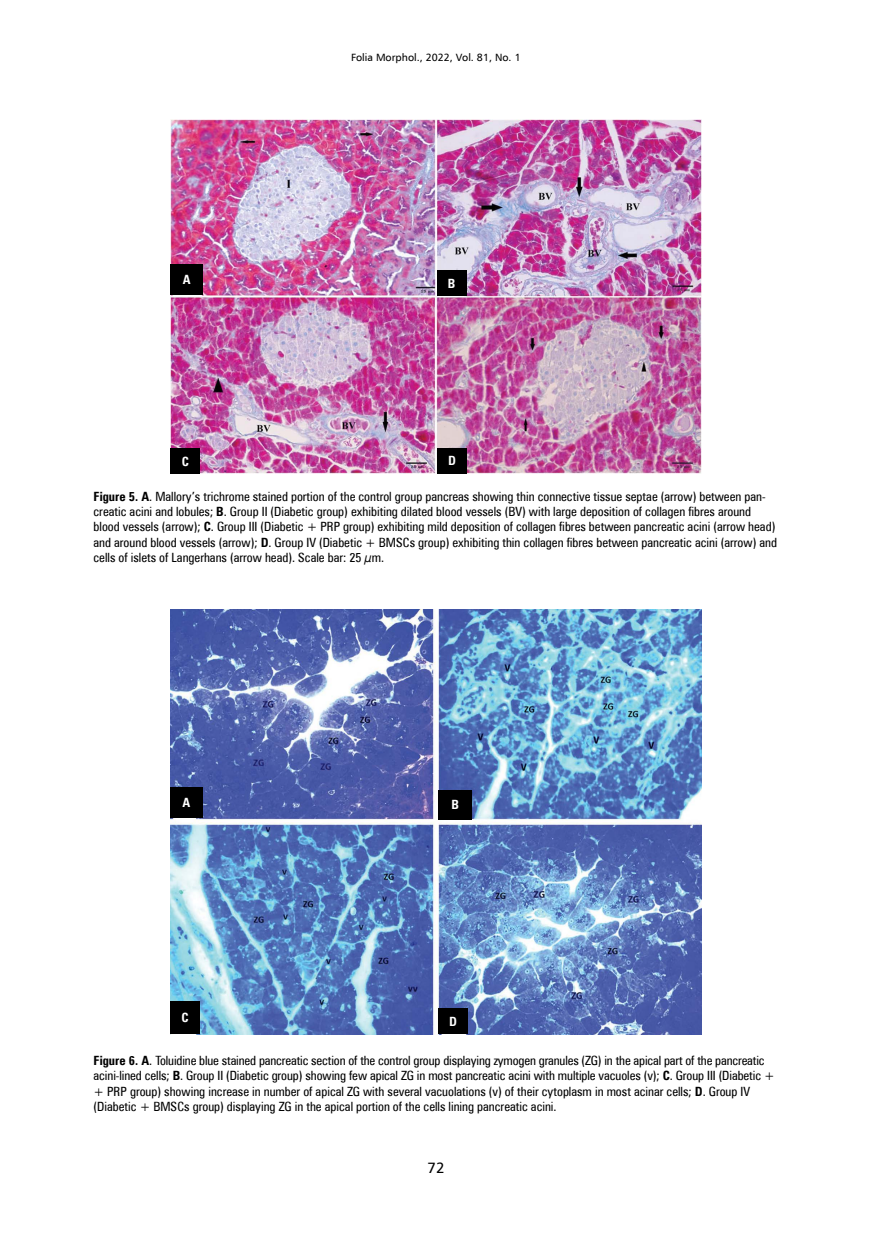
<style>
.page{position:relative;width:872px;height:1234px;background:#fff}
.page>*{position:absolute;margin:0;border:0;box-sizing:border-box;transform-origin:0 0}
.t1{font:15px "Humnst 777 EU";color:#000}
.t2{font:12.75px/15.3px "Zurich Cn EU";color:#000}
.t3{font:700 12.75px "Zurich Cn EU";color:#fff}
.t4{font:10.5px "Humnst 777 EU";color:#000}
.s1{font-weight:700}
</style>
<div class="page">
<img style="left:170px;top:119px;width:532px;height:354px">
<img style="left:170px;top:609px;width:532px;height:424px">
<div style="left:171px;top:264px;width:32px;height:31px;background:#000"></div>
<div style="left:437px;top:270px;width:29px;height:26px;background:#000"></div>
<div style="left:171px;top:448px;width:29px;height:25px;background:#000"></div>
<div style="left:437px;top:448px;width:29px;height:25px;background:#000"></div>
<div style="left:170px;top:787px;width:32px;height:31px;background:#000"></div>
<div style="left:438px;top:790px;width:34px;height:29px;background:#000"></div>
<div style="left:170px;top:1000px;width:30px;height:33px;background:#000"></div>
<div style="left:438px;top:1008px;width:30px;height:25px;background:#000"></div>
<p class="t4" style="left:351px;top:50px;width:171px">Folia Morphol., 2022, Vol. 81, No. 1</p>
<p class="t3" style="left:183px;top:271px;width:9px">A</p>
<p class="t3" style="left:448px;top:275px;width:9px">B</p>
<p class="t3" style="left:182px;top:453px;width:9px">C</p>
<p class="t3" style="left:448px;top:452px;width:9px">D</p>
<p class="t2" style="left:94px;top:488px;width:685px"><span class="s1">Figure 5. A</span>. Mallory’s trichrome stained portion of the control group pancreas showing thin connective tissue septae (arrow) between pan&shy;creatic acini and lobules; <span class="s1">B</span>. Group II (Diabetic group) exhibiting dilated blood vessels (BV) with large deposition of collagen fibres around blood vessels (arrow); <span class="s1">C</span>. Group III (Diabetic + PRP group) exhibiting mild deposition of collagen fibres between pancreatic acini (arrow head) and around blood vessels (arrow); <span class="s1">D</span>. Group IV (Diabetic + BMSCs group) exhibiting thin collagen fibres between pancreatic acini (arrow) and cells of islets of Langerhans (arrow head). Scale bar: 25 µm.</p>
<p class="t3" style="left:182px;top:794px;width:9px">A</p>
<p class="t3" style="left:451px;top:796px;width:9px">B</p>
<p class="t3" style="left:181px;top:1009px;width:9px">C</p>
<p class="t3" style="left:449px;top:1013px;width:9px">D</p>
<p class="t2" style="left:94px;top:1052px;width:682px"><span class="s1">Figure 6. A</span>. Toluidine blue stained pancreatic section of the control group displaying zymogen granules (ZG) in the apical part of the pancreatic acini-lined cells; <span class="s1">B</span>. Group II (Diabetic group) showing few apical ZG in most pancreatic acini with multiple vacuoles (v); <span class="s1">C</span>. Group III (Diabetic + + PRP group) showing increase in number of apical ZG with several vacuolations (v) of their cytoplasm in most acinar cells; <span class="s1">D</span>. Group IV (Diabetic + BMSCs group) displaying ZG in the apical portion of the cells lining pancreatic acini.</p>
<p class="t1" style="left:427px;top:1157px;width:19px">72</p>
</div>
